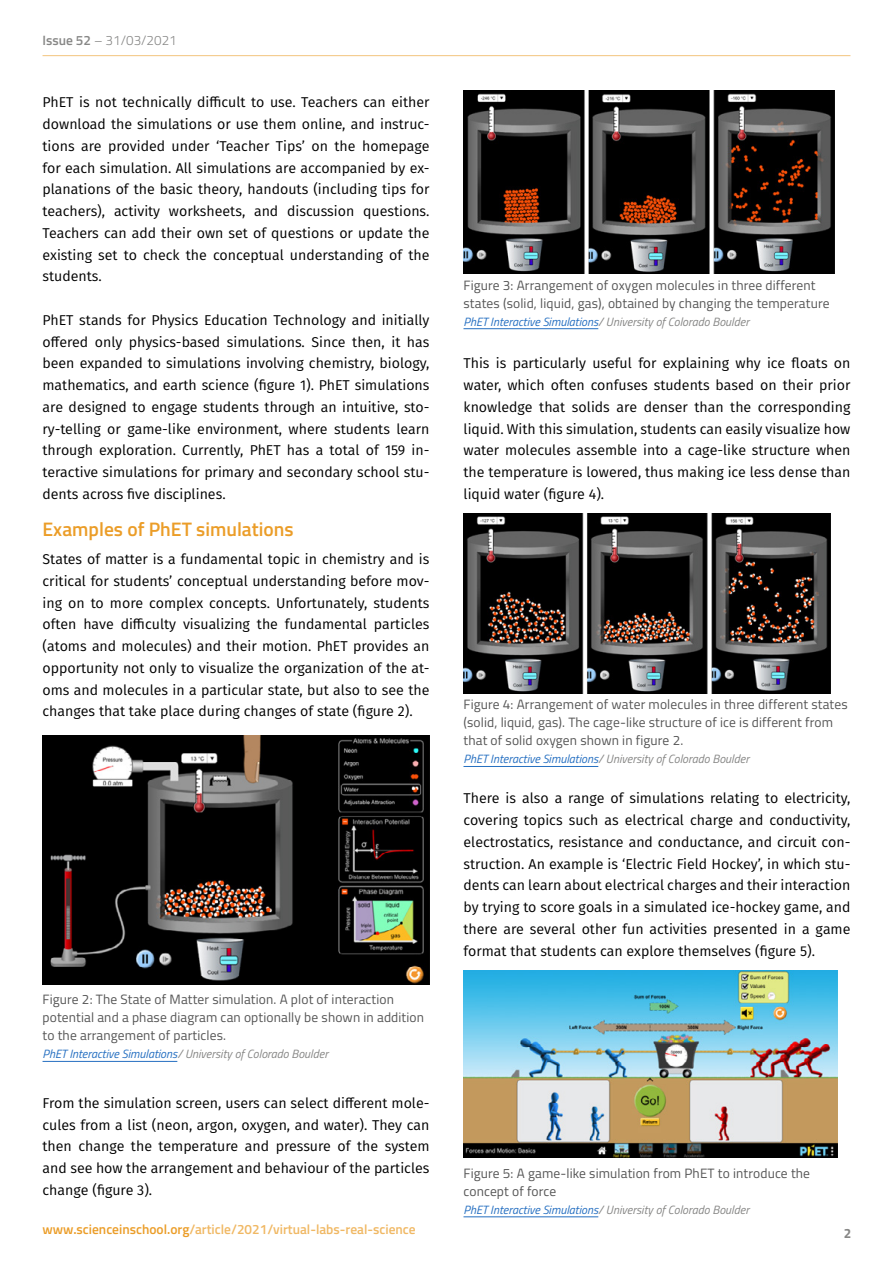
<style>
.page{position:relative;width:893px;height:1263px;background:#fff}
.page>*{position:absolute;margin:0;border:0;box-sizing:border-box;transform-origin:0 0}
.Heading_3{font:600 19.5px "Titillium Web";color:#eb9d28}
.copy_FIRA{font:14.25px/21.8px "Fira Sans";color:#000;text-align:justify}
.t1{font:13.5px/18px "Titillium Web";letter-spacing:.01em;color:#565656}
.t2{font:600 13.5px "Titillium Web";color:#f0b864}
.t3{font:300 13.5px "Titillium Web";color:#878786}
.t4{font:700 13.5px "Titillium Web";color:#878786}
.Credit{font:italic 12px "Titillium Web";color:#878786}
.s1{font-weight:600}
.s2{color:#256fc1}
.s3{color:#eb9d28}
</style>
<div class="page">
<hr style="left:43px;top:55px;width:807px;height:1px;background:#f3c47e">
<hr style="left:43px;top:1061px;width:134px;height:1px;background:#256fc1">
<img style="left:43px;top:735px;width:386px;height:249px">
<hr style="left:463px;top:328px;width:135px;height:1px;background:#256fc1">
<hr style="left:463px;top:766px;width:135px;height:1px;background:#256fc1">
<hr style="left:463px;top:1216px;width:135px;height:1px;background:#256fc1">
<img style="left:463px;top:90px;width:372px;height:183px">
<img style="left:463px;top:513px;width:367px;height:181px">
<img style="left:463px;top:971px;width:375px;height:186px">
<p class="t3" style="left:43px;top:31px;width:136px"><span class="s1">Issue 52</span> – 31/03/2021</p>
<p class="copy_FIRA" style="left:43px;top:91px;width:388px">PhET is not technically difficult to use. Teachers can either download the simulations or use them online, and instruc&shy;tions are provided under ‘Teacher Tips’ on the homepage for each simulation. All simulations are accompanied by ex&shy;planations of the basic theory, handouts (including tips for teachers), activity worksheets, and discussion questions.<br>Teachers can add their own set of questions or update the existing set to check the conceptual understanding of the students.</p>
<p class="copy_FIRA" style="left:43px;top:309px;width:388px">PhET stands for Physics Education Technology and initially offered only physics-based simulations. Since then, it has been expanded to simulations involving chemistry, biology, mathematics, and earth science (figure 1). PhET simulations are designed to engage students through an intuitive, sto&shy;ry-telling or game-like environment, where students learn through exploration. Currently, PhET has a total of 159 in&shy;teractive simulations for primary and secondary school stu&shy;dents across five disciplines.</p>
<p class="Heading_3" style="left:43px;top:515px;width:253px">Examples of PhET simulations</p>
<p class="copy_FIRA" style="left:43px;top:548px;width:388px">States of matter is a fundamental topic in chemistry and is critical for students’ conceptual understanding before mov&shy;ing on to more complex concepts. Unfortunately, students often have difficulty visualizing the fundamental particles (atoms and molecules) and their motion. PhET provides an opportunity not only to visualize the organization of the at&shy;oms and molecules in a particular state, but also to see the changes that take place during changes of state (figure 2).</p>
<p class="t1" style="left:43px;top:990px;width:383px">Figure 2: The State of Matter simulation. A plot of interaction potential and a phase diagram can optionally be shown in addition to the arrangement of particles.</p>
<p class="Credit" style="left:43px;top:1045px;width:287px"><span class="s2">PhET Interactive Simulations</span>/ University of Colorado Boulder</p>
<p class="copy_FIRA" style="left:43px;top:1092px;width:388px">From the simulation screen, users can select different mole&shy;cules from a list (neon, argon, oxygen, and water). They can then change the temperature and pressure of the system and see how the arrangement and behaviour of the particles change (figure 3).</p>
<p class="t1" style="left:463px;top:275px;width:367px">Figure 3: Arrangement of oxygen molecules in three different states (solid, liquid, gas), obtained by changing the temperature</p>
<p class="Credit" style="left:463px;top:313px;width:287px"><span class="s2">PhET Interactive Simulations</span>/ University of Colorado Boulder</p>
<p class="copy_FIRA" style="left:463px;top:352px;width:388px">This is particularly useful for explaining why ice floats on water, which often confuses students based on their prior knowledge that solids are denser than the corresponding liquid. With this simulation, students can easily visualize how water molecules assemble into a cage-like structure when the temperature is lowered, thus making ice less dense than liquid water (figure 4).</p>
<p class="t1" style="left:463px;top:695px;width:386px">Figure 4: Arrangement of water molecules in three different states (solid, liquid, gas). The cage-like structure of ice is different from that of solid oxygen shown in figure 2.</p>
<p class="Credit" style="left:463px;top:750px;width:287px"><span class="s2">PhET Interactive Simulations</span>/ University of Colorado Boulder</p>
<p class="copy_FIRA" style="left:463px;top:787px;width:388px">There is also a range of simulations relating to electricity, covering topics such as electrical charge and conductivity, electrostatics, resistance and conductance, and circuit con&shy;struction. An example is ‘Electric Field Hockey’, in which stu&shy;dents can learn about electrical charges and their interaction by trying to score goals in a simulated ice-hockey game, and there are several other fun activities presented in a game format that students can explore themselves (figure 5).</p>
<p class="t1" style="left:463px;top:1163px;width:348px">Figure 5: A game-like simulation from PhET to introduce the concept of force</p>
<p class="Credit" style="left:463px;top:1201px;width:287px"><span class="s2">PhET Interactive Simulations</span>/ University of Colorado Boulder</p>
<p class="t2" style="left:43px;top:1219px;width:375px"><span class="s3">www.scienceinschool.org</span>/article/2021/virtual-labs-real-science</p>
<p class="t4" style="left:844px;top:1223px;width:9px">2</p>
</div>
